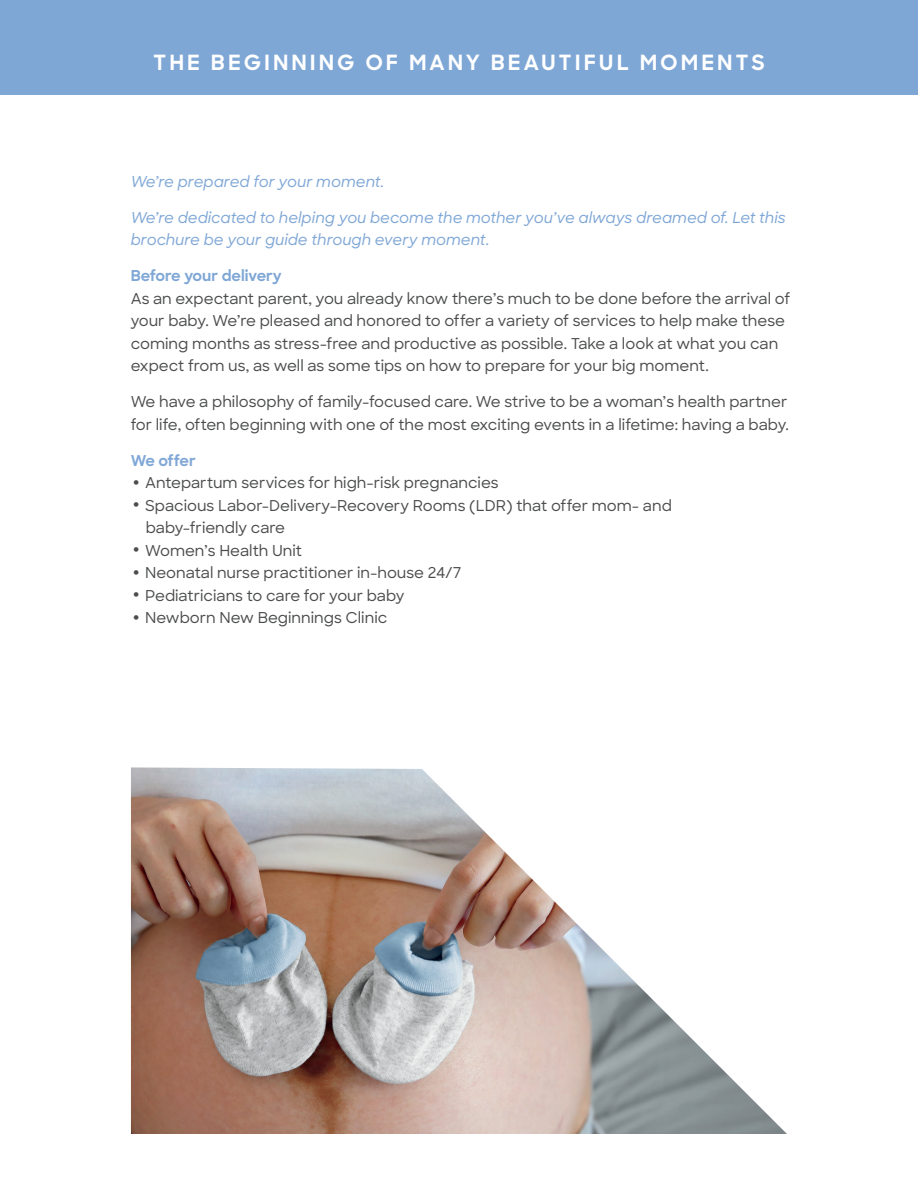
<style>
.page{position:relative;width:918px;height:1188px;background:#fff}
.page>*{position:absolute;margin:0;border:0;box-sizing:border-box;transform-origin:0 0}
.t1{font:700 21px "Sharp Sans";letter-spacing:.14em;color:#fff}
.t2{font:500 15px/22.5px "Sharp Sans";color:#4b4c4d}
.t3{font:italic 500 15px/22.5px "Sharp Sans";color:#7fa7d6}
.t4{font:700 15px "Sharp Sans";color:#7fa7d6}
.s1{font-size:30px}
</style>
<div class="page">
<img style="left:131px;top:767px;width:656px;height:367px">
<div style="left:0;top:0;width:918px;height:94px;background:#7fa7d6"></div>
<p class="t1" style="left:153px;top:47px;width:613px">THE BEGINNING OF MANY BEAUTIFUL MOMENTS</p>
<p class="t3" style="left:131px;top:169px;width:255px">We’re prepared for your moment.</p>
<p class="t3" style="left:131px;top:205px;width:657px">We’re dedicated to helping you become the mother you’ve always dreamed of. Let this brochure be your guide through every moment.</p>
<p class="t4" style="left:131px;top:265px;width:153px">Before your delivery</p>
<p class="t2" style="left:131px;top:286px;width:661px">As an expectant parent, you already know there’s much to be done before the arrival of your baby. We’re pleased and honored to offer a variety of services to help make these coming months as stress-free and productive as possible. Take a look at what you can expect from us, as well as some tips on how to prepare for your big moment.</p>
<p class="t2" style="left:131px;top:390px;width:660px">We have a philosophy of family-focused care. We strive to be a woman’s health partner for life, often beginning with one of the most exciting events in a lifetime: having a baby.</p>
<p class="t4" style="left:131px;top:449px;width:67px">We offer</p>
<p class="t2" style="left:131px;top:471px;width:370px"><span class="s1">•</span> Antepartum services for high-risk pregnancies</p>
<p class="t2" style="left:146px;top:493px;width:528px;text-indent:-15px"><span class="s1">•</span> Spacious Labor-Delivery-Recovery Rooms (LDR) that offer mom- and baby-friendly care</p>
<p class="t2" style="left:131px;top:538px;width:173px"><span class="s1">•</span> Women’s Health Unit</p>
<p class="t2" style="left:131px;top:561px;width:332px"><span class="s1">•</span> Neonatal nurse practitioner in-house 24/7</p>
<p class="t2" style="left:131px;top:583px;width:275px"><span class="s1">•</span> Pediatricians to care for your baby</p>
<p class="t2" style="left:131px;top:606px;width:258px"><span class="s1">•</span> Newborn New Beginnings Clinic</p>
</div>
